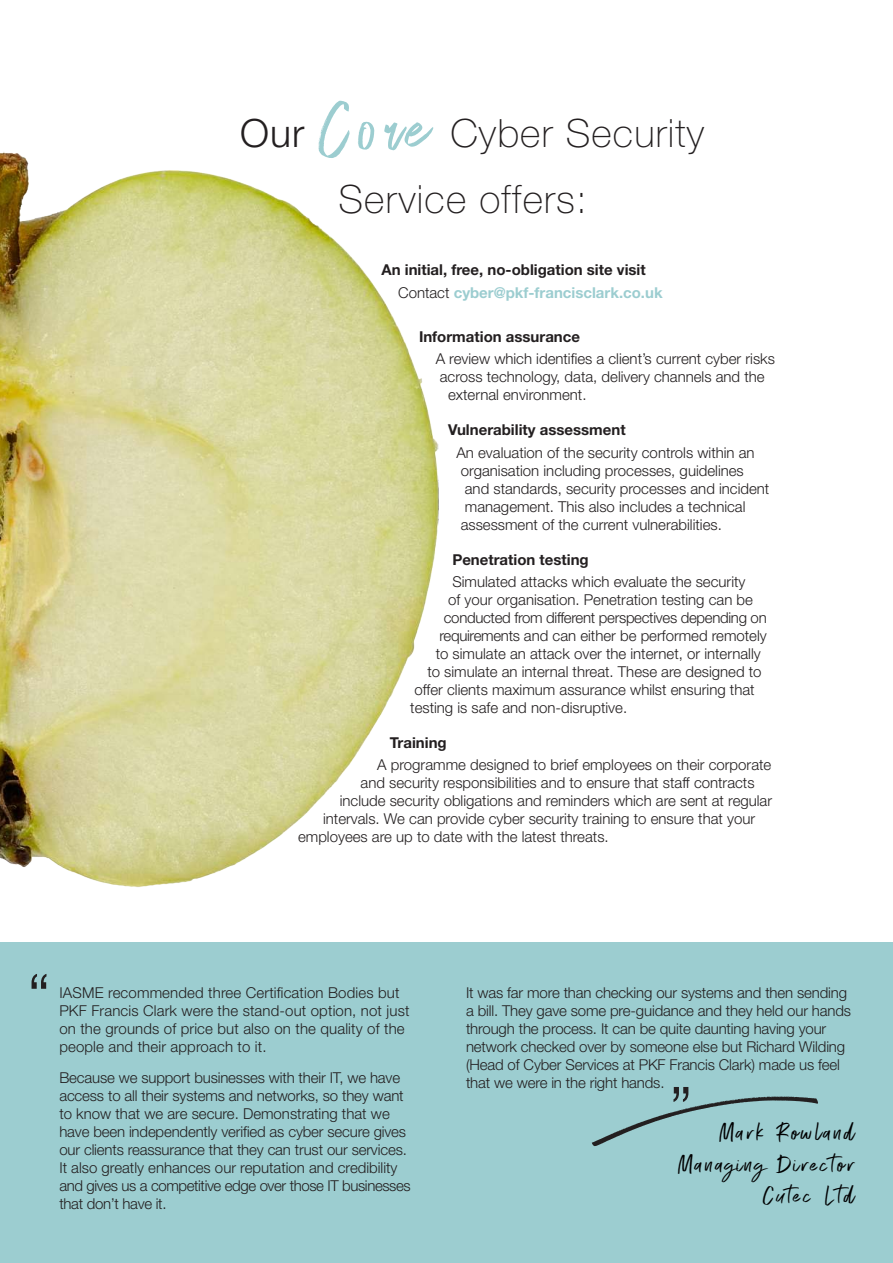
<style>
.page{position:relative;width:893px;height:1263px;background:#fff}
.page>*{position:absolute;margin:0;border:0;box-sizing:border-box;transform-origin:0 0}
.t1{font:300 61.5px "Helvetica Neue LT Std";color:#231f20}
.t2{font:100 39px/66px "Helvetica Neue LT Std";letter-spacing:.03em;color:#231f20;text-align:center}
.t3{font:24px/31.5px "Exceptional Alt";letter-spacing:.1em;color:#000001;text-align:right}
.t4{font:300 15px/18px "Helvetica Neue LT Std";color:#231f20}
.t5{font:700 15px/22.2px "Helvetica Neue LT Std";color:#231f20}
.t6{font:300 15px "Helvetica Neue LT Std";letter-spacing:-.02em;color:#231f20}
.s1{font-weight:300}
.s2{font-family:"Exceptional";font-weight:400;font-size:75px;color:#9ccdd0}
.s3{color:#9ccdd0}
</style>
<div class="page">
<img style="left:0;top:152px;width:439px;height:735px">
<div style="left:0;top:942px;width:893px;height:321px;background:#9ccdd0"></div>
<h2 class="t2" style="left:240px;top:100px;width:465px"><span class="s1">Our</span> <span class="s2">Core</span> Cyber Security<br>Service offers:</h2>
<p class="t5" style="left:398px;top:259px;width:266px;text-indent:-17px">An initial, free, no-obligation site visit<br><span class="s1">Contact</span> <span class="s3">cyber@pkf-francisclark.co.uk</span></p>
<p class="t5" style="left:419px;top:325px;width:163px">Information assurance</p>
<p class="t4" style="left:436px;top:350px;width:341px">A review which identifies a client’s current cyber risks</p>
<p class="t4" style="left:440px;top:368px;width:326px">across technology, data, delivery channels and the</p>
<p class="t4" style="left:448px;top:386px;width:140px">external environment.</p>
<p class="t5" style="left:448px;top:419px;width:179px">Vulnerability assessment</p>
<p class="t4" style="left:456px;top:443px;width:314px">An evaluation of the security controls within an organisation including processes, guidelines<br>and standards, security processes and incident management. This also includes a technical assessment of the current vulnerabilities.</p>
<p class="t5" style="left:452px;top:548px;width:138px">Penetration testing</p>
<p class="t4" style="left:452px;top:572px;width:295px">Simulated attacks which evaluate the security</p>
<p class="t4" style="left:448px;top:590px;width:306px">of your organisation. Penetration testing can be</p>
<p class="t6" style="left:444px;top:608px;width:324px">conducted from different perspectives depending on</p>
<p class="t4" style="left:439px;top:626px;width:329px">requirements and can either be performed remotely</p>
<p class="t4" style="left:436px;top:644px;width:327px">to simulate an attack over the internet, or internally</p>
<p class="t4" style="left:427px;top:662px;width:336px">to simulate an internal threat. These are designed to</p>
<p class="t4" style="left:415px;top:680px;width:342px">offer clients maximum assurance whilst ensuring that</p>
<p class="t4" style="left:410px;top:698px;width:218px">testing is safe and non-disruptive.</p>
<p class="t5" style="left:390px;top:731px;width:58px">Training</p>
<p class="t4" style="left:377px;top:756px;width:396px">A programme designed to brief employees on their corporate</p>
<p class="t4" style="left:361px;top:774px;width:395px">and security responsibilities and to ensure that staff contracts</p>
<p class="t4" style="left:340px;top:792px;width:434px">include security obligations and reminders which are sent at regular</p>
<p class="t4" style="left:323px;top:810px;width:434px">intervals. We can provide cyber security training to ensure that your</p>
<p class="t4" style="left:298px;top:828px;width:312px">employees are up to date with the latest threats.</p>
<h1 class="t1" style="left:28px;top:958px;width:24px">“</h1>
<p class="t4" style="left:59px;top:984px;width:352px">IASME recommended three Certification Bodies but PKF Francis Clark were the stand-out option, not just on the grounds of price but also on the quality of the people and their approach to it.</p>
<p class="t4" style="left:59px;top:1068px;width:353px">Because we support businesses with their IT, we have access to all their systems and networks, so they want to know that we are secure. Demonstrating that we have been independently verified as cyber secure gives our clients reassurance that they can trust our services.<br>It also greatly enhances our reputation and credibility and gives us a competitive edge over those IT businesses that don’t have it.</p>
<p class="t4" style="left:466px;top:984px;width:387px">It was far more than checking our systems and then sending a bill. They gave some pre-guidance and they held our hands through the process. It can be quite daunting having your network checked over by someone else but Richard Wilding (Head of Cyber Services at PKF Francis Clark) made us feel that we were in the right hands.</p>
<h3 class="t3" style="left:678px;top:1113px;width:178px">Mark Rowland<br>Managing Director</h3>
<h3 class="t3" style="left:763px;top:1176px;width:93px">Cutec Ltd</h3>
<h1 class="t1" style="left:670px;top:1071px;width:24px">”</h1>
</div>
